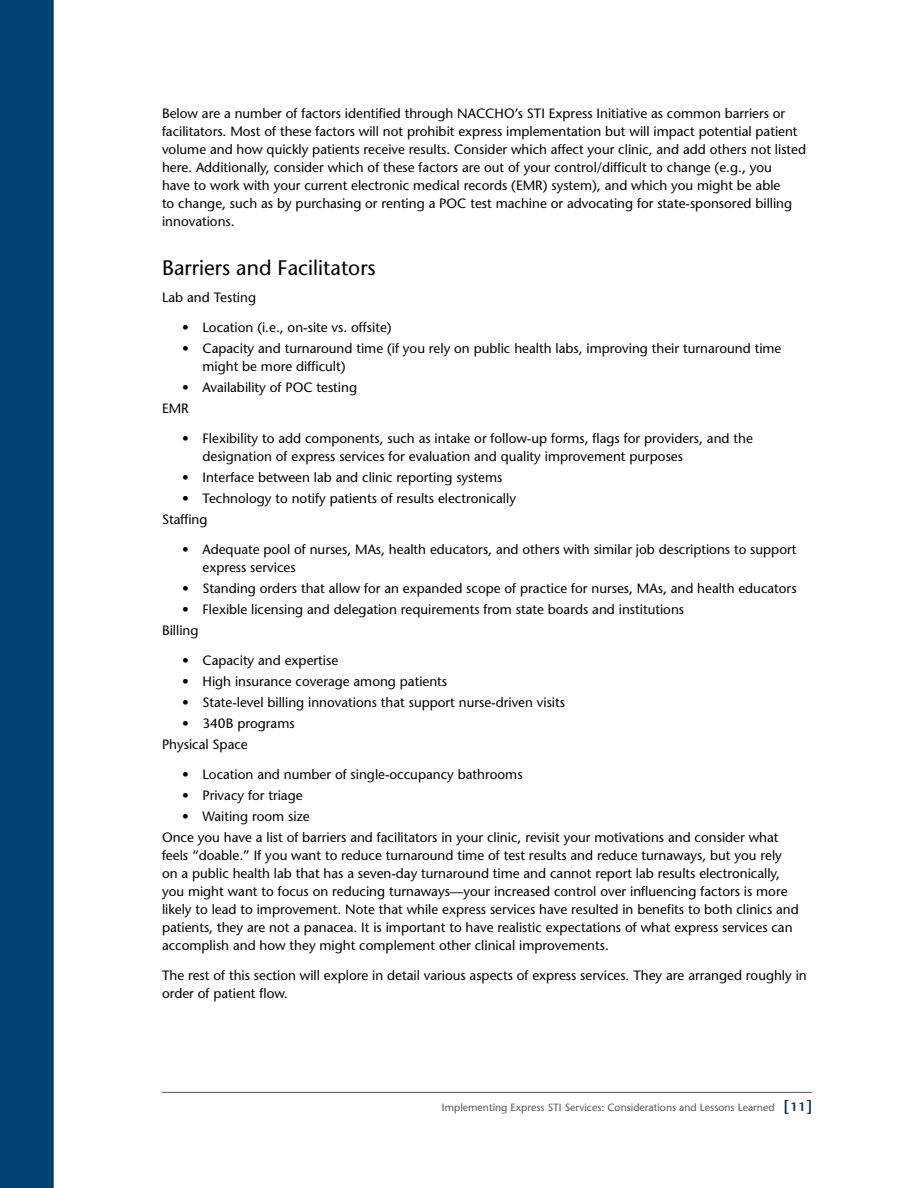
<style>
.page{position:relative;width:918px;height:1188px;background:#fff}
.page>*{position:absolute;margin:0;border:0;box-sizing:border-box;transform-origin:0 0}
.t1{font:21px "Stone Sans";color:#000}
.t2{font:13.5px/18px "Stone Sans";color:#000}
.t3{font:10.5px "Stone Sans";color:#58595b}
.s1{font-weight:600;font-size:15px;color:#002b5c}
.s2{font-weight:600;font-size:12px;color:#002b5c}
</style>
<div class="page">
<div style="left:0;top:0;width:54px;height:1188px;background:#004270"></div>
<hr style="left:162px;top:1092px;width:650px;height:1px;background:#58595b">
<p class="t2" style="left:162px;top:104px;width:646px">Below are a number of factors identified through NACCHO’s STI Express Initiative as common barriers or facilitators. Most of these factors will not prohibit express implementation but will impact potential patient volume and how quickly patients receive results. Consider which affect your clinic, and add others not listed here. Additionally, consider which of these factors are out of your control/difficult to change (e.g., you<br>have to work with your current electronic medical records (EMR) system), and which you might be able<br>to change, such as by purchasing or renting a POC test machine or advocating for state-sponsored billing innovations.</p>
<h1 class="t1" style="left:162px;top:255px;width:215px">Barriers and Facilitators</h1>
<p class="t2" style="left:162px;top:288px;width:96px">Lab and Testing</p>
<p class="t2" style="left:182px;top:318px;width:211px">• Location (i.e., on-site vs. offsite)</p>
<p class="t2" style="left:202px;top:339px;width:580px;text-indent:-20px">• Capacity and turnaround time (if you rely on public health labs, improving their turnaround time might be more difficult)</p>
<p class="t2" style="left:162px;top:377px;width:197px;line-height:21px;text-indent:20px">• Availability of POC testing<br>EMR</p>
<p class="t2" style="left:202px;top:429px;width:552px;text-indent:-20px">• Flexibility to add components, such as intake or follow-up forms, flags for providers, and the designation of express services for evaluation and quality improvement purposes</p>
<p class="t2" style="left:182px;top:468px;width:322px">• Interface between lab and clinic reporting systems</p>
<p class="t2" style="left:162px;top:488px;width:356px;line-height:21px;text-indent:20px">• Technology to notify patients of results electronically<br>Staffing</p>
<p class="t2" style="left:202px;top:540px;width:595px;text-indent:-20px">• Adequate pool of nurses, MAs, health educators, and others with similar job descriptions to support express services</p>
<p class="t2" style="left:182px;top:579px;width:616px">• Standing orders that allow for an expanded scope of practice for nurses, MAs, and health educators</p>
<p class="t2" style="left:162px;top:599px;width:524px;line-height:21px;text-indent:20px">• Flexible licensing and delegation requirements from state boards and institutions<br>Billing</p>
<p class="t2" style="left:182px;top:651px;width:157px">• Capacity and expertise</p>
<p class="t2" style="left:182px;top:672px;width:266px">• High insurance coverage among patients</p>
<p class="t2" style="left:182px;top:693px;width:384px">• State-level billing innovations that support nurse-driven visits</p>
<p class="t2" style="left:162px;top:713px;width:134px;line-height:21px;text-indent:20px">• 340B programs<br>Physical Space</p>
<p class="t2" style="left:182px;top:765px;width:342px">• Location and number of single-occupancy bathrooms</p>
<p class="t2" style="left:182px;top:786px;width:122px">• Privacy for triage</p>
<p class="t2" style="left:162px;top:806px;width:618px;line-height:21px;text-indent:20px">• Waiting room size<br>Once you have a list of barriers and facilitators in your clinic, revisit your motivations and consider what</p>
<p class="t2" style="left:162px;top:846px;width:638px">feels “doable.” If you want to reduce turnaround time of test results and reduce turnaways, but you rely on a public health lab that has a seven-day turnaround time and cannot report lab results electronically, you might want to focus on reducing turnaways—your increased control over influencing factors is more likely to lead to improvement. Note that while express services have resulted in benefits to both clinics and patients, they are not a panacea. It is important to have realistic expectations of what express services can accomplish and how they might complement other clinical improvements.</p>
<p class="t2" style="left:162px;top:966px;width:646px">The rest of this section will explore in detail various aspects of express services. They are arranged roughly in order of patient flow.</p>
<p class="t3" style="left:442px;top:1101px;width:372px">Implementing Express STI Services: Considerations and Lessons Learned <span class="s1">[</span><span class="s2">11</span><span class="s1">]</span></p>
</div>
